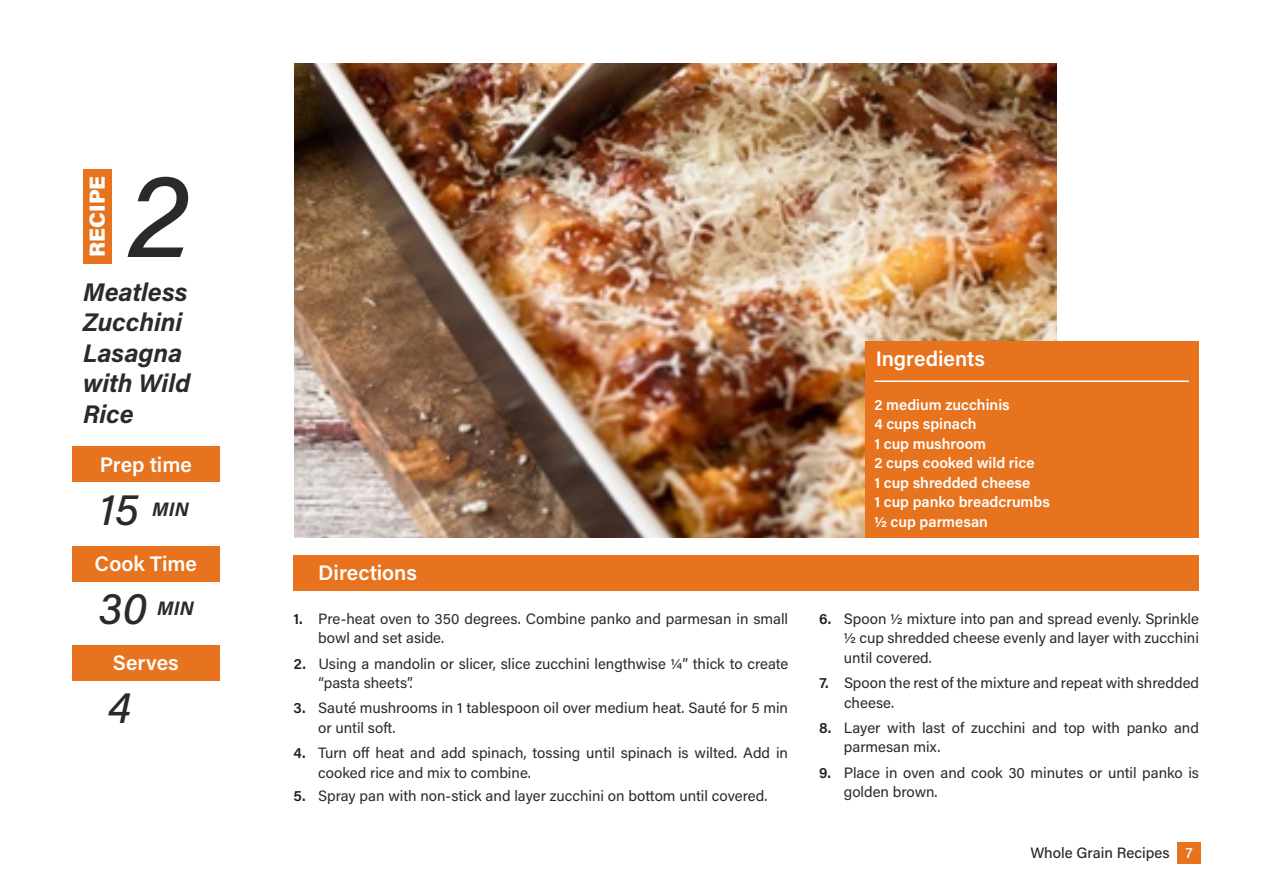
<style>
.page{position:relative;width:1263px;height:893px;background:#fff}
.page>*{position:absolute;margin:0;border:0;box-sizing:border-box;transform-origin:0 0}
.t1{font:italic 500 120px "Acumin Pro";color:#2b292a}
.t2{font:italic 500 45px "Acumin Pro";color:#2b292a}
.t3{font:italic 700 25.5px/30.6px "Acumin Pro";color:#2b292a}
.t4{font:900 21.75px "Acumin Pro";color:#fff}
.Sub_Title{font:600 21px "Acumin Pro";color:#fff}
.t5{font:italic 700 19.5px "Acumin Pro";letter-spacing:.005em;color:#2b292a}
.Body_Text{font:15px/19.5px "Acumin Pro";color:#2b292a}
.t6{font:600 15px "Acumin Pro";color:#fff}
.t7{font:500 15px "Acumin Pro";color:#2b292a}
.t8{font:600 15px "Acumin Pro";color:#231f20}
.s1{color:#fff}
</style>
<div class="page">
<div style="left:72px;top:447px;width:147px;height:35px;background:#e7731f"></div>
<div style="left:72px;top:546px;width:147px;height:35px;background:#e7731f"></div>
<div style="left:72px;top:645px;width:147px;height:36px;background:#e7731f"></div>
<div style="left:293px;top:555px;width:906px;height:36px;background:#e7731f"></div>
<img style="left:295px;top:64px;width:762px;height:474px">
<div style="left:1177px;top:842px;width:24px;height:21px;background:#e7731f"></div>
<div style="left:866px;top:341px;width:333px;height:197px;background:#e7731f"></div>
<hr style="left:874px;top:380px;width:315px;height:2px;background:#fff">
<div style="left:84px;top:169px;width:28px;height:95px;background:#e7731f"></div>
<p class="t4" style="left:82px;top:257px;width:83px;rotate:-90deg">RECIPE</p>
<p class="t1" style="left:129px;top:131px;width:62px">2</p>
<p class="t3" style="left:83px;top:275px;width:109px">Meatless<br>Zucchini<br>Lasagna with Wild<br>Rice</p>
<p class="Sub_Title" style="left:100px;top:449px;width:94px">Prep time</p>
<p class="t2" style="left:100px;top:477px;width:40px">15</p>
<p class="t5" style="left:152px;top:495px;width:38px">MIN</p>
<p class="Sub_Title" style="left:95px;top:549px;width:104px">Cook Time</p>
<p class="t2" style="left:99px;top:577px;width:50px">30</p>
<p class="t5" style="left:157px;top:594px;width:38px">MIN</p>
<p class="Sub_Title" style="left:113px;top:648px;width:67px">Serves</p>
<p class="t2" style="left:107px;top:676px;width:25px">4</p>
<p class="Sub_Title" style="left:876px;top:344px;width:111px">Ingredients</p>
<p class="Sub_Title" style="left:318px;top:558px;width:100px">Directions</p>
<p class="t6" style="left:874px;top:394px;width:137px">2 medium zucchinis</p>
<p class="t6" style="left:874px;top:414px;width:104px">4 cups spinach</p>
<p class="t6" style="left:874px;top:433px;width:113px">1 cup mushroom</p>
<p class="t6" style="left:874px;top:453px;width:162px">2 cups cooked wild rice</p>
<p class="t6" style="left:874px;top:472px;width:157px">1 cup shredded cheese</p>
<p class="t6" style="left:874px;top:492px;width:177px">1 cup panko breadcrumbs</p>
<p class="t6" style="left:874px;top:511px;width:115px">½ cup parmesan</p>
<p class="Body_Text" style="left:318px;top:608px;width:471px">Pre-heat oven to 350 degrees. Combine panko and parmesan in small bowl and set aside.</p>
<p class="Body_Text" style="left:844px;top:608px;width:357px;text-align:justify">Spoon ½ mixture into pan and spread evenly. Sprinkle ½ cup shredded cheese evenly and layer with zucchini until covered.</p>
<p class="Body_Text" style="left:318px;top:698px;width:471px">Sauté mushrooms in 1 tablespoon oil over medium heat. Sauté for 5 min or until soft.</p>
<p class="t8" style="left:294px;top:608px;width:11px">1.</p>
<p class="t8" style="left:819px;top:608px;width:13px">6.</p>
<p class="Body_Text" style="left:318px;top:653px;width:471px">Using a mandolin or slicer, slice zucchini lengthwise ¼” thick to create “pasta sheets”.</p>
<p class="t8" style="left:294px;top:653px;width:14px">2.</p>
<p class="Body_Text" style="left:844px;top:673px;width:357px">Spoon the rest of the mixture and repeat with shredded cheese.</p>
<p class="t8" style="left:819px;top:672px;width:11px">7.</p>
<p class="t8" style="left:294px;top:698px;width:13px">3.</p>
<p class="Body_Text" style="left:844px;top:717px;width:357px">Layer with last of zucchini and top with panko and parmesan mix.</p>
<p class="t8" style="left:819px;top:717px;width:14px">8.</p>
<p class="Body_Text" style="left:318px;top:742px;width:471px">Turn off heat and add spinach, tossing until spinach is wilted. Add in cooked rice and mix to combine.</p>
<p class="t8" style="left:294px;top:742px;width:13px">4.</p>
<p class="Body_Text" style="left:844px;top:762px;width:357px">Place in oven and cook 30 minutes or until panko is</p>
<p class="t8" style="left:819px;top:762px;width:13px">9.</p>
<p class="t8" style="left:294px;top:785px;width:13px">5.</p>
<p class="Body_Text" style="left:318px;top:786px;width:451px">Spray pan with non-stick and layer zucchini on bottom until covered.</p>
<p class="Body_Text" style="left:844px;top:781px;width:95px">golden brown.</p>
<p class="t7" style="left:1030px;top:842px;width:164px">Whole Grain Recipes <span class="s1">7</span></p>
</div>
